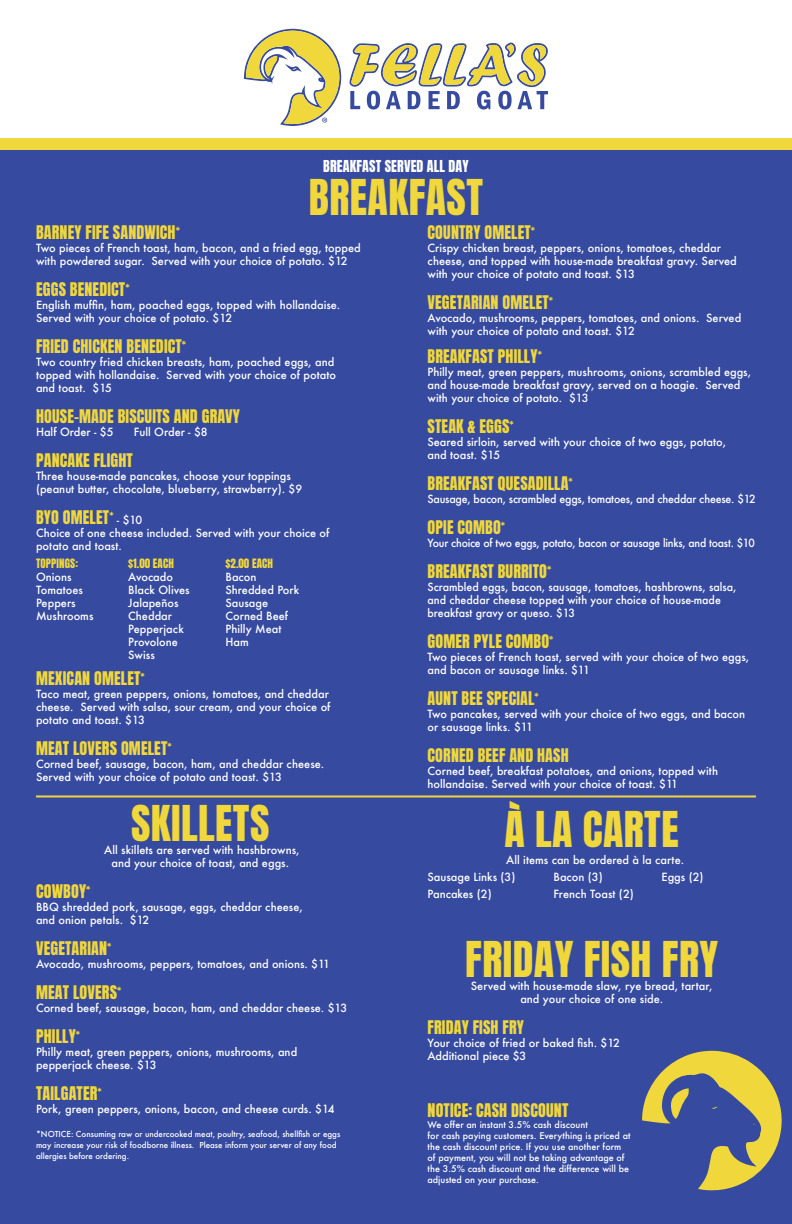
<style>
.page{position:relative;width:792px;height:1224px;background:#fff}
.page>*{position:absolute;margin:0;border:0;box-sizing:border-box;transform-origin:0 0}
.t1{font:42px "Anton";letter-spacing:.01em;color:#f0d73c}
.t2{font:16px "Anton";letter-spacing:.01em;color:#f0d73c}
.t3{font:14px "Anton";letter-spacing:.01em;color:#fff}
.t4{font:500 11px/13px "Futura";color:#fff}
.t5{font:500 11px "Futura";letter-spacing:-.02em;color:#fff;scale:.95 1}
.t6{font:500 11px "Futura";letter-spacing:-.02em;color:#fff}
.t7{font:11px "Anton";letter-spacing:.01em;color:#f0d73c}
.t8{font:500 9px/11px "Futura";color:#fff}
.t9{font:500 8px "Futura";color:#fff}
</style>
<div class="page">
<div style="left:0;top:149px;width:792px;height:1075px;background:#364a9f"></div>
<div style="left:0;top:138px;width:792px;height:11px;background:#f0d73c"></div>
<svg style="left:349px;top:42px;width:199px;height:68px"></svg>
<svg style="left:244px;top:29px;width:97px;height:97px"></svg>
<hr style="left:36px;top:795px;width:720px;height:2px;background:#f0d73c">
<svg style="left:642px;top:1050px;width:140px;height:141px"></svg>
<p class="t3" style="left:323px;top:159px;width:147px">BREAKFAST SERVED ALL DAY</p>
<p class="t1" style="left:309px;top:176px;width:176px">BREAKFAST</p>
<p class="t2" style="left:36px;top:224px;width:145px">BARNEY FIFE SANDWICH<sup>*</sup></p>
<p class="t4" style="left:36px;top:241px;width:326px">Two pieces of French toast, ham, bacon, and a fried egg, topped with powdered sugar. Served with your choice of potato. $12</p>
<p class="t2" style="left:36px;top:281px;width:95px">EGGS BENEDICT<sup>*</sup></p>
<p class="t4" style="left:36px;top:298px;width:306px">English muffin, ham, poached eggs, topped with hollandaise.<br>Served with your choice of potato. $12</p>
<p class="t2" style="left:36px;top:338px;width:152px">FRIED CHICKEN BENEDICT<sup>*</sup></p>
<p class="t4" style="left:36px;top:355px;width:302px">Two country fried chicken breasts, ham, poached eggs, and topped with hollandaise. Served with your choice of potato</p>
<p class="t4" style="left:36px;top:381px;width:78px">and toast. $15</p>
<p class="t2" style="left:36px;top:408px;width:205px">HOUSE-MADE BISCUITS AND GRAVY</p>
<p class="t4" style="left:36px;top:425px;width:79px">Half Order - $5</p>
<p class="t4" style="left:134px;top:425px;width:75px">Full Order - $8</p>
<p class="t2" style="left:36px;top:452px;width:98px">PANCAKE FLIGHT</p>
<p class="t4" style="left:36px;top:469px;width:268px">Three house-made pancakes, choose your toppings (peanut butter, chocolate, blueberry, strawberry). $9</p>
<p class="t2" style="left:36px;top:509px;width:79px">BYO OMELET<sup>*</sup></p>
<p class="t4" style="left:117px;top:513px;width:27px">- $10</p>
<p class="t4" style="left:36px;top:526px;width:295px">Choice of one cheese included. Served with your choice of potato and toast.</p>
<p class="t7" style="left:36px;top:558px;width:43px">TOPPINGS:</p>
<p class="t7" style="left:128px;top:557px;width:47px">$1.00 EACH</p>
<p class="t4" style="left:128px;top:570px;width:46px">Avocado</p>
<p class="t4" style="left:128px;top:583px;width:63px">Black Olives<br>Jalapeños</p>
<p class="t4" style="left:128px;top:609px;width:57px">Cheddar<br>Pepperjack</p>
<p class="t4" style="left:128px;top:635px;width:51px">Provolone<br>Swiss</p>
<p class="t7" style="left:226px;top:557px;width:49px">$2.00 EACH</p>
<p class="t4" style="left:226px;top:570px;width:75px">Bacon<br>Shredded Pork<br>Sausage<br>Corned Beef<br>Philly Meat</p>
<p class="t4" style="left:226px;top:635px;width:25px">Ham</p>
<p class="t4" style="left:36px;top:570px;width:37px">Onions</p>
<p class="t4" style="left:36px;top:583px;width:48px">Tomatoes</p>
<p class="t4" style="left:36px;top:596px;width:41px">Peppers</p>
<p class="t4" style="left:36px;top:609px;width:59px">Mushrooms</p>
<p class="t2" style="left:36px;top:670px;width:110px">MEXICAN OMELET<sup>*</sup></p>
<p class="t4" style="left:36px;top:687px;width:296px">Taco meat, green peppers, onions, tomatoes, and cheddar cheese. Served with salsa, sour cream, and your choice of potato and toast. $13</p>
<p class="t2" style="left:36px;top:740px;width:137px">MEAT LOVERS OMELET<sup>*</sup></p>
<p class="t4" style="left:36px;top:757px;width:290px">Corned beef, sausage, bacon, ham, and cheddar cheese.<br>Served with your choice of potato and toast. $13</p>
<p class="t1" style="left:131px;top:802px;width:140px">SKILLETS</p>
<p class="t4" style="left:104px;top:844px;width:197px;text-align:center">All skillets are served with hashbrowns, and your choice of toast, and eggs.</p>
<p class="t2" style="left:36px;top:883px;width:56px">COWBOY<sup>*</sup></p>
<p class="t4" style="left:36px;top:901px;width:268px">BBQ shredded pork, sausage, eggs, cheddar cheese,</p>
<p class="t4" style="left:36px;top:914px;width:115px">and onion petals. $12</p>
<p class="t2" style="left:36px;top:940px;width:77px">VEGETARIAN<sup>*</sup></p>
<p class="t4" style="left:36px;top:958px;width:296px">Avocado, mushrooms, peppers, tomatoes, and onions. $11</p>
<p class="t2" style="left:36px;top:984px;width:87px">MEAT LOVERS<sup>*</sup></p>
<p class="t4" style="left:36px;top:1002px;width:313px">Corned beef, sausage, bacon, ham, and cheddar cheese. $13</p>
<p class="t2" style="left:36px;top:1028px;width:46px">PHILLY<sup>*</sup></p>
<p class="t4" style="left:36px;top:1046px;width:263px">Philly meat, green peppers, onions, mushrooms, and</p>
<p class="t4" style="left:36px;top:1059px;width:122px">pepperjack cheese. $13</p>
<p class="t2" style="left:36px;top:1085px;width:67px">TAILGATER<sup>*</sup></p>
<p class="t4" style="left:36px;top:1103px;width:300px">Pork, green peppers, onions, bacon, and cheese curds. $14</p>
<p class="t9" style="left:36px;top:1129px;width:306px">*NOTICE: Consuming raw or undercooked meat, poultry, seafood, shellfish or eggs</p>
<p class="t9" style="left:36px;top:1140px;width:302px">may increase your risk of foodborne illness. Please inform your server of any food</p>
<p class="t9" style="left:36px;top:1151px;width:95px">allergies before ordering.</p>
<p class="t2" style="left:428px;top:224px;width:109px">COUNTRY OMELET<sup>*</sup></p>
<p class="t4" style="left:428px;top:241px;width:311px">Crispy chicken breast, peppers, onions, tomatoes, cheddar cheese, and topped with house-made breakfast gravy. Served with your choice of potato and toast. $13</p>
<p class="t2" style="left:428px;top:294px;width:127px">VEGETARIAN OMELET<sup>*</sup></p>
<p class="t4" style="left:428px;top:311px;width:315px">Avocado, mushrooms, peppers, tomatoes, and onions. Served with your choice of potato and toast. $12</p>
<p class="t2" style="left:428px;top:348px;width:116px">BREAKFAST PHILLY<sup>*</sup></p>
<p class="t4" style="left:428px;top:365px;width:325px">Philly meat, green peppers, mushrooms, onions, scrambled eggs, and house-made breakfast gravy, served on a hoagie. Served with your choice of potato. $13</p>
<p class="t2" style="left:428px;top:418px;width:88px">STEAK &amp; EGGS<sup>*</sup></p>
<p class="t4" style="left:428px;top:435px;width:300px">Seared sirloin, served with your choice of two eggs, potato,</p>
<p class="t4" style="left:428px;top:448px;width:74px">and toast. $15</p>
<p class="t2" style="left:428px;top:475px;width:147px">BREAKFAST QUESADILLA<sup>*</sup></p>
<p class="t6" style="left:428px;top:491px;width:330px">Sausage, bacon, scrambled eggs, tomatoes, and cheddar cheese. $12</p>
<p class="t2" style="left:428px;top:519px;width:79px">OPIE COMBO<sup>*</sup></p>
<p class="t5" style="left:428px;top:535px;width:346px">Your choice of two eggs, potato, bacon or sausage links, and toast. $10</p>
<p class="t2" style="left:428px;top:563px;width:125px">BREAKFAST BURRITO<sup>*</sup></p>
<p class="t4" style="left:428px;top:580px;width:311px">Scrambled eggs, bacon, sausage, tomatoes, hashbrowns, salsa, and cheddar cheese topped with your choice of house-made breakfast gravy or queso. $13</p>
<p class="t2" style="left:428px;top:633px;width:127px">GOMER PYLE COMBO<sup>*</sup></p>
<p class="t4" style="left:428px;top:650px;width:323px">Two pieces of French toast, served with your choice of two eggs, and bacon or sausage links. $11</p>
<p class="t2" style="left:428px;top:690px;width:113px">AUNT BEE SPECIAL<sup>*</sup></p>
<p class="t4" style="left:428px;top:707px;width:319px">Two pancakes, served with your choice of two eggs, and bacon or sausage links. $11</p>
<p class="t2" style="left:428px;top:747px;width:143px">CORNED BEEF AND HASH</p>
<p class="t4" style="left:428px;top:764px;width:292px">Corned beef, breakfast potatoes, and onions, topped with hollandaise. Served with your choice of toast. $11</p>
<p class="t1" style="left:505px;top:808px;width:176px">À LA CARTE</p>
<p class="t4" style="left:506px;top:854px;width:179px">All items can be ordered à la carte.</p>
<p class="t4" style="left:427px;top:871px;width:89px">Sausage Links (3)</p>
<p class="t4" style="left:554px;top:871px;width:51px">Bacon (3)</p>
<p class="t4" style="left:662px;top:871px;width:44px">Eggs (2)</p>
<p class="t4" style="left:427px;top:888px;width:66px">Pancakes (2)</p>
<p class="t4" style="left:554px;top:888px;width:82px">French Toast (2)</p>
<p class="t1" style="left:465px;top:938px;width:254px">FRIDAY FISH FRY</p>
<p class="t4" style="left:471px;top:980px;width:243px">Served with house-made slaw, rye bread, tartar,</p>
<p class="t4" style="left:520px;top:993px;width:144px">and your choice of one side.</p>
<p class="t2" style="left:428px;top:1019px;width:98px">FRIDAY FISH FRY</p>
<p class="t4" style="left:427px;top:1037px;width:194px">Your choice of fried or baked fish. $12</p>
<p class="t4" style="left:427px;top:1050px;width:100px">Additional piece $3</p>
<p class="t2" style="left:428px;top:1102px;width:142px">NOTICE: CASH DISCOUNT</p>
<p class="t8" style="left:427px;top:1119px;width:162px">We offer an instant 3.5% cash discount</p>
<p class="t8" style="left:427px;top:1130px;width:205px">for cash paying customers. Everything is priced at the cash discount price. If you use another form of payment, you will not be taking advantage of the 3.5% cash discount and the difference will be adjusted on your purchase.</p>
</div>
